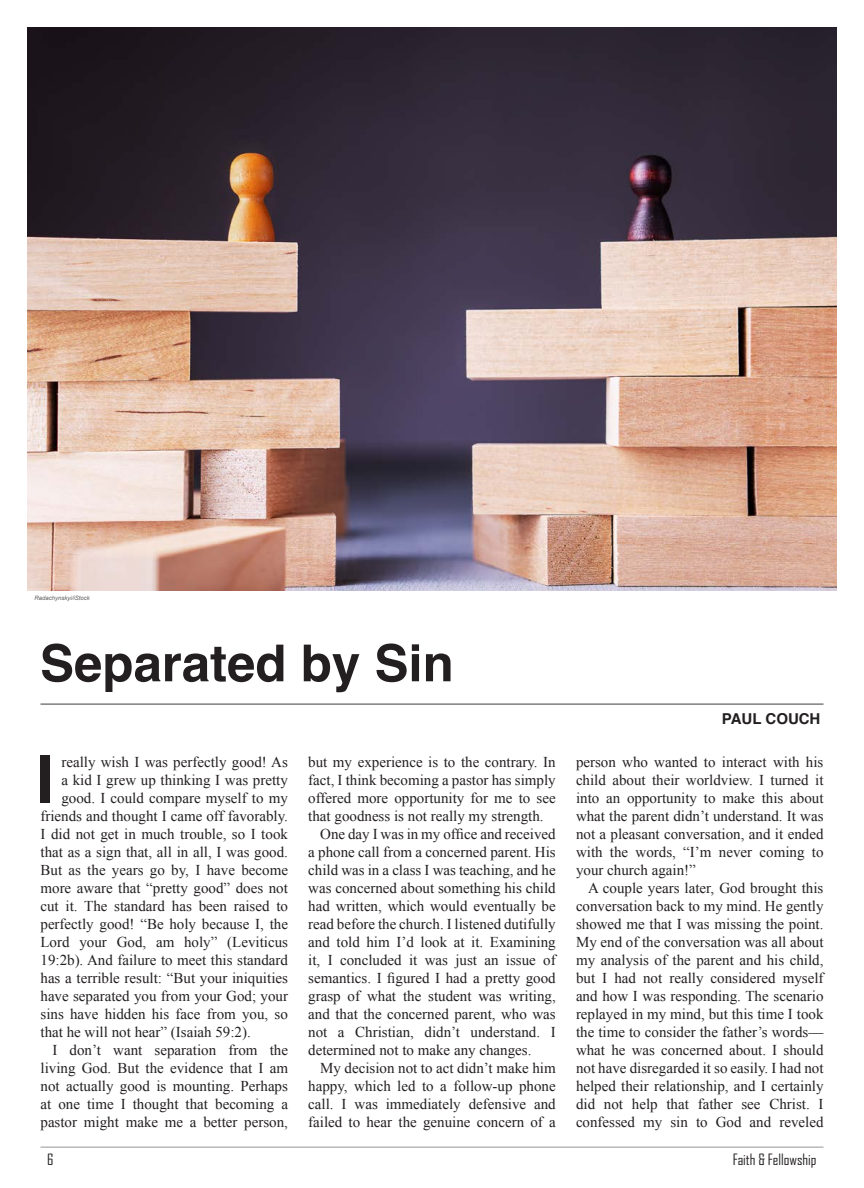
<style>
.page{position:relative;width:864px;height:1188px;background:#fff}
.page>*{position:absolute;margin:0;border:0;box-sizing:border-box;transform-origin:0 0}
.t1{font:700 65.85px "Helvetica";color:#231f20}
.t2{font:700 51px "Helvetica";color:#231f20}
.t3{font:15px/18px "Times New Roman";color:#231f20;text-align:justify}
.t4{font:15px "Agency FB";color:#231f20}
.t5{font:700 15px "Helvetica";color:#231f20}
.t6{font:italic 6px "Arial";color:#636366}
</style>
<div class="page">
<hr style="left:40px;top:1147px;width:784px;height:1px;background:#939598">
<img style="left:27px;top:27px;width:810px;height:564px">
<hr style="left:40px;top:704px;width:784px;height:1px;background:#3e3e3f">
<p class="t6" style="left:34px;top:594px;width:57px">Radachynskyi/iStock</p>
<p class="t2" style="left:40px;top:622px;width:415px">Separated by Sin</p>
<p class="t1" style="left:36px;top:727px;width:20px">I</p>
<p class="t3" style="left:308px;top:753px;width:249px">but my experience is to the contrary. In fact, I think becoming a pastor has simply offered more opportunity for me to see that goodness is not really my strength.</p>
<p class="t3" style="left:308px;top:825px;width:249px;text-indent:12px">One day I was in my office and received a phone call from a concerned parent. His child was in a class I was teaching, and he was concerned about something his child had written, which would eventually be read before the church. I listened dutifully and told him I’d look at it. Examining it, I concluded it was just an issue of semantics. I figured I had a pretty good grasp of what the student was writing, and that the concerned parent, who was not a Christian, didn’t understand. I determined not to make any changes.</p>
<p class="t3" style="left:308px;top:1059px;width:249px;text-indent:12px">My decision not to act didn’t make him happy, which led to a follow-up phone call. I was immediately defensive and failed to hear the genuine concern of a</p>
<p class="t3" style="left:61px;top:753px;width:228px">really wish I was perfectly good! As</p>
<p class="t3" style="left:61px;top:771px;width:228px">a kid I grew up thinking I was pretty</p>
<p class="t3" style="left:61px;top:789px;width:228px">good. I could compare myself to my</p>
<p class="t3" style="left:41px;top:807px;width:249px">friends and thought I came off favorably.</p>
<p class="t3" style="left:41px;top:825px;width:249px">I did not get in much trouble, so I took</p>
<p class="t3" style="left:41px;top:843px;width:249px">that as a sign that, all in all, I was good.</p>
<p class="t3" style="left:41px;top:861px;width:249px">But as the years go by, I have become</p>
<p class="t3" style="left:41px;top:879px;width:249px">more aware that “pretty good” does not</p>
<p class="t3" style="left:41px;top:897px;width:249px">cut it. The standard has been raised to</p>
<p class="t3" style="left:41px;top:915px;width:249px">perfectly good! “Be holy because I, the</p>
<p class="t3" style="left:41px;top:933px;width:249px">Lord your God, am holy” (Leviticus</p>
<p class="t3" style="left:41px;top:951px;width:249px">19:2b). And failure to meet this standard</p>
<p class="t3" style="left:41px;top:969px;width:249px">has a terrible result: “But your iniquities</p>
<p class="t3" style="left:41px;top:987px;width:249px">have separated you from your God; your</p>
<p class="t3" style="left:41px;top:1005px;width:249px">sins have hidden his face from you, so</p>
<p class="t3" style="left:41px;top:1023px;width:212px">that he will not hear” (Isaiah 59:2).</p>
<p class="t3" style="left:40px;top:1041px;width:249px;text-indent:12px">I don’t want separation from the living God. But the evidence that I am not actually good is mounting. Perhaps at one time I thought that becoming a pastor might make me a better person,</p>
<p class="t5" style="left:722px;top:707px;width:100px">PAUL COUCH</p>
<p class="t3" style="left:576px;top:753px;width:249px">person who wanted to interact with his child about their worldview. I turned it into an opportunity to make this about what the parent didn’t understand. It was not a pleasant conversation, and it ended with the words, “I’m never coming to your church again!”</p>
<p class="t3" style="left:576px;top:879px;width:249px;text-indent:12px">A couple years later, God brought this conversation back to my mind. He gently showed me that I was missing the point.<br>My end of the conversation was all about my analysis of the parent and his child, but I had not really considered myself and how I was responding. The scenario replayed in my mind, but this time I took the time to consider the father’s words— what he was concerned about. I should not have disregarded it so easily. I had not helped their relationship, and I certainly did not help that father see Christ. I confessed my sin to God and reveled</p>
<p class="t4" style="left:47px;top:1150px;width:8px">6</p>
<p class="t4" style="left:733px;top:1150px;width:85px">Faith &amp; Fellowship</p>
</div>
